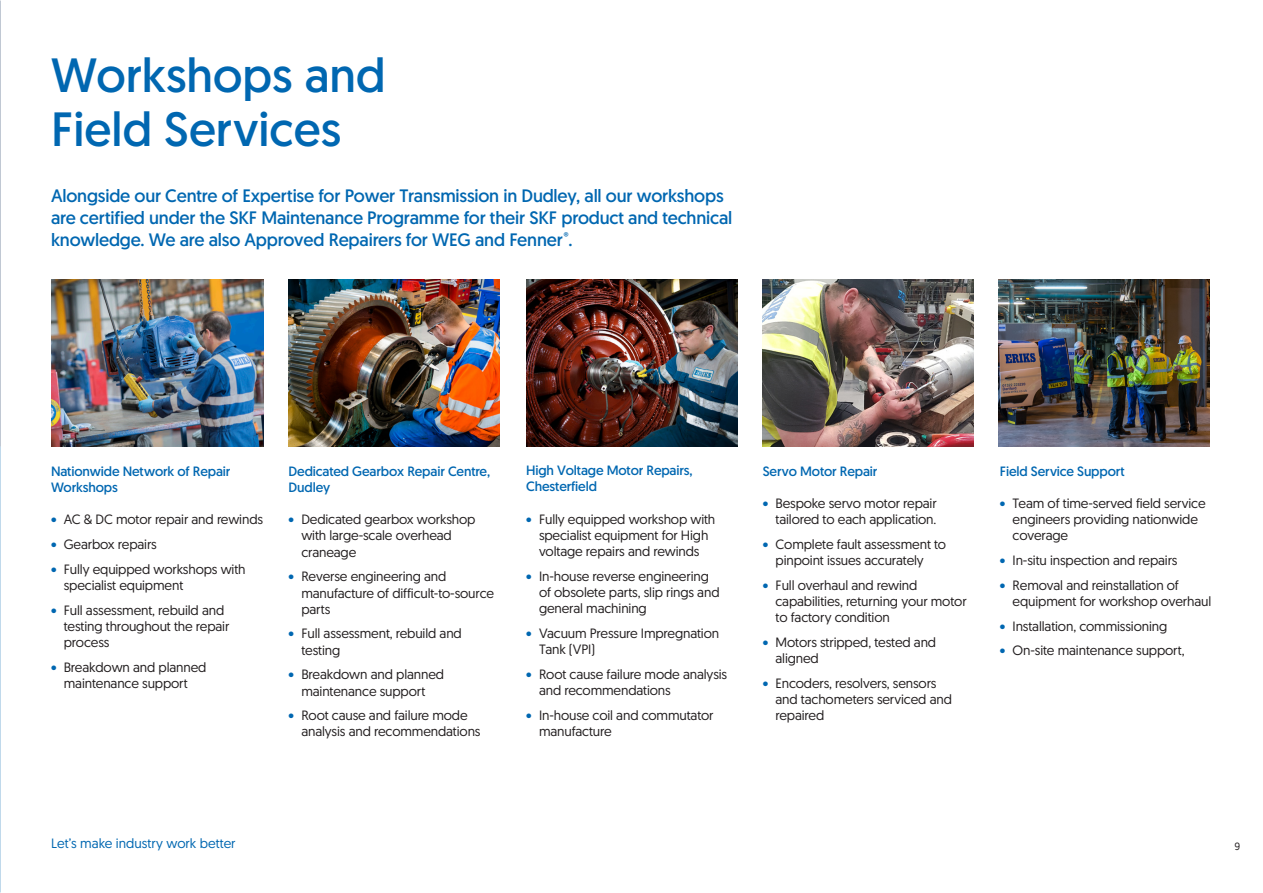
<style>
.page{position:relative;width:1263px;height:893px;background:#fff}
.page>*{position:absolute;margin:0;border:0;box-sizing:border-box;transform-origin:0 0}
.t1{font:48px "Geomanist Word";color:#0067b1}
.t2{font:18px/21.6px "Geomanist Word";letter-spacing:-.01em;color:#0067b1}
.Body_Copy_White{font:13.5px/16.2px "Geomanist Word";letter-spacing:-.01em;color:#231f20}
.Body_Copy_White-2{font:13.5px/16.2px "Geomanist Word";letter-spacing:-.01em;color:#0067b1}
.t3{font:13.5px "Geomanist Word";color:#0067b1}
.t4{font:10.5px "Geomanist Word";color:#231f20}
.s1{color:#0067b1}
</style>
<div class="page">
<img style="left:0;top:0;width:1px;height:446px">
<img style="left:51px;top:280px;width:212px;height:166px">
<img style="left:289px;top:280px;width:211px;height:166px">
<img style="left:526px;top:280px;width:212px;height:166px">
<img style="left:763px;top:280px;width:210px;height:166px">
<img style="left:999px;top:280px;width:210px;height:166px">
<p class="t1" style="left:51px;top:44px;width:336px">Workshops and</p>
<p class="t1" style="left:51px;top:98px;width:292px">Field Services</p>
<p class="t2" style="left:51px;top:185px;width:683px">Alongside our Centre of Expertise for Power Transmission in Dudley, all our workshops are certified under the SKF Maintenance Programme for their SKF product and technical knowledge. We are also Approved Repairers for WEG and Fenner<sup>®</sup>.</p>
<p class="Body_Copy_White-2" style="left:51px;top:463px;width:181px">Nationwide Network of Repair<br>Workshops</p>
<p class="Body_Copy_White" style="left:51px;top:511px;width:214px"><span class="s1">•</span> AC &amp; DC motor repair and rewinds</p>
<p class="Body_Copy_White" style="left:51px;top:536px;width:107px"><span class="s1">•</span> Gearbox repairs</p>
<p class="Body_Copy_White" style="left:64px;top:560px;width:183px;text-indent:-13px"><span class="s1">•</span> Fully equipped workshops with specialist equipment</p>
<p class="Body_Copy_White" style="left:64px;top:601px;width:167px;text-indent:-13px"><span class="s1">•</span> Full assessment, rebuild and testing throughout the repair process</p>
<p class="Body_Copy_White" style="left:51px;top:658px;width:157px;text-align:center"><span class="s1">•</span> Breakdown and planned maintenance support</p>
<p class="Body_Copy_White-2" style="left:289px;top:463px;width:203px">Dedicated Gearbox Repair Centre,<br>Dudley</p>
<p class="Body_Copy_White" style="left:301px;top:511px;width:176px;text-indent:-13px"><span class="s1">•</span> Dedicated gearbox workshop with large-scale overhead craneage</p>
<p class="Body_Copy_White" style="left:301px;top:568px;width:194px;text-indent:-13px"><span class="s1">•</span> Reverse engineering and manufacture of difficult-to-source parts</p>
<p class="Body_Copy_White" style="left:301px;top:625px;width:162px;text-indent:-13px"><span class="s1">•</span> Full assessment, rebuild and testing</p>
<p class="Body_Copy_White" style="left:289px;top:666px;width:157px;text-align:center"><span class="s1">•</span> Breakdown and planned maintenance support</p>
<p class="Body_Copy_White" style="left:301px;top:707px;width:181px;text-indent:-13px"><span class="s1">•</span> Root cause and failure mode analysis and recommendations</p>
<p class="Body_Copy_White-2" style="left:526px;top:462px;width:168px">High Voltage Motor Repairs,<br>Chesterfield</p>
<p class="Body_Copy_White" style="left:526px;top:510px;width:191px;text-align:center"><span class="s1">•</span> Fully equipped workshop with specialist equipment for High voltage repairs and rewinds</p>
<p class="Body_Copy_White" style="left:539px;top:567px;width:182px;text-indent:-13px"><span class="s1">•</span> In-house reverse engineering of obsolete parts, slip rings and general machining</p>
<p class="Body_Copy_White" style="left:539px;top:625px;width:182px;text-indent:-13px"><span class="s1">•</span> Vacuum Pressure Impregnation<br>Tank (VPI)</p>
<p class="Body_Copy_White" style="left:539px;top:665px;width:190px;text-indent:-13px"><span class="s1">•</span> Root cause failure mode analysis and recommendations</p>
<p class="Body_Copy_White" style="left:539px;top:706px;width:176px;text-indent:-13px"><span class="s1">•</span> In-house coil and commutator manufacture</p>
<p class="Body_Copy_White-2" style="left:763px;top:463px;width:116px">Servo Motor Repair</p>
<p class="Body_Copy_White" style="left:763px;top:495px;width:175px;text-align:right"><span class="s1">•</span> Bespoke servo motor repair tailored to each application.</p>
<p class="Body_Copy_White" style="left:775px;top:536px;width:172px;text-indent:-13px"><span class="s1">•</span> Complete fault assessment to pinpoint issues accurately</p>
<p class="Body_Copy_White" style="left:775px;top:577px;width:193px;text-indent:-13px"><span class="s1">•</span> Full overhaul and rewind capabilities, returning your motor to factory condition</p>
<p class="Body_Copy_White" style="left:775px;top:634px;width:162px;text-indent:-13px"><span class="s1">•</span> Motors stripped, tested and aligned</p>
<p class="Body_Copy_White" style="left:775px;top:675px;width:178px;text-indent:-13px"><span class="s1">•</span> Encoders, resolvers, sensors and tachometers serviced and repaired</p>
<p class="Body_Copy_White-2" style="left:1000px;top:463px;width:126px">Field Service Support</p>
<p class="Body_Copy_White" style="left:1012px;top:495px;width:195px;text-indent:-13px"><span class="s1">•</span> Team of time-served field service engineers providing nationwide coverage</p>
<p class="Body_Copy_White" style="left:1000px;top:552px;width:179px"><span class="s1">•</span> In-situ inspection and repairs</p>
<p class="Body_Copy_White" style="left:1012px;top:577px;width:200px;text-indent:-13px"><span class="s1">•</span> Removal and reinstallation of equipment for workshop overhaul</p>
<p class="Body_Copy_White" style="left:1000px;top:617px;width:169px"><span class="s1">•</span> Installation, commissioning</p>
<p class="Body_Copy_White" style="left:1000px;top:642px;width:186px"><span class="s1">•</span> On-site maintenance support,</p>
<p class="t3" style="left:51px;top:834px;width:186px">Let’s make industry work better</p>
<p class="t4" style="left:1234px;top:839px;width:7px">9</p>
</div>
